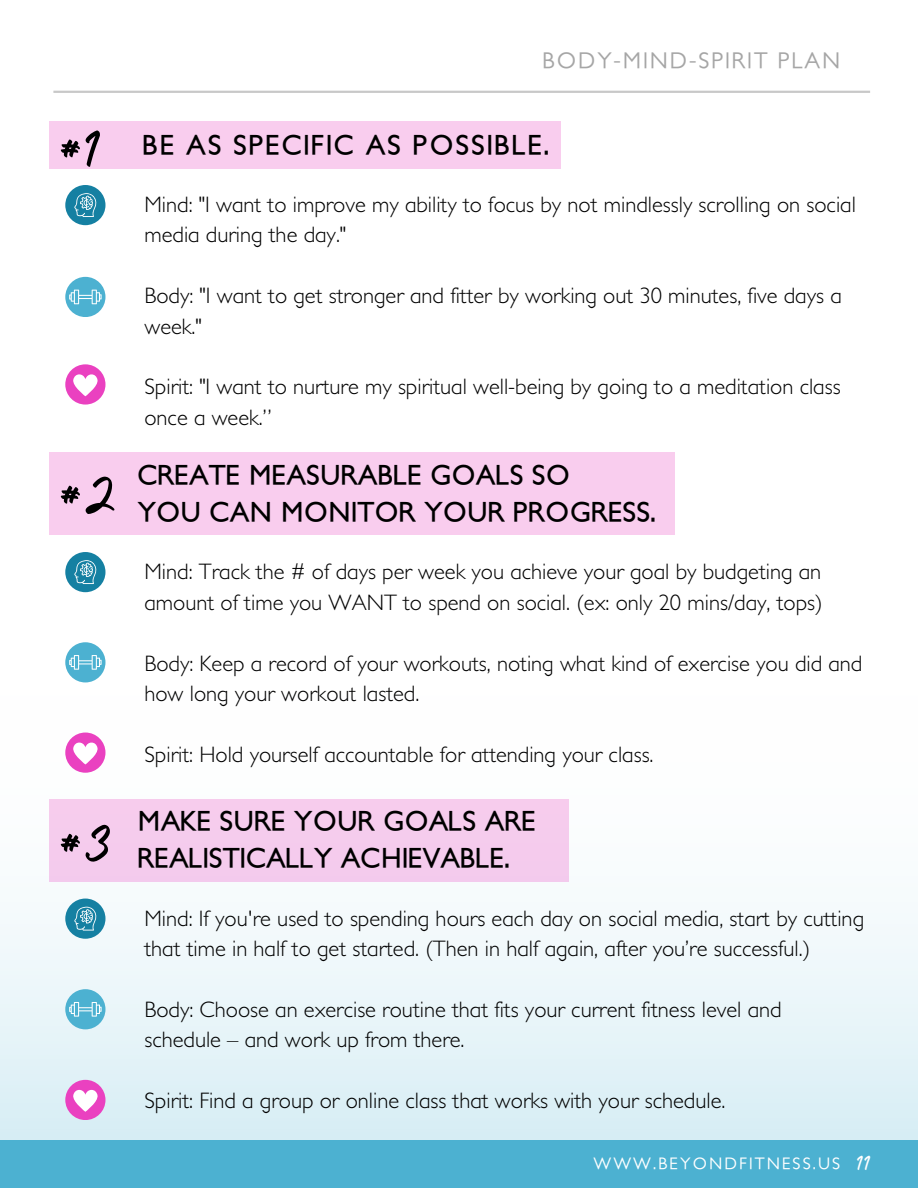
<style>
.page{position:relative;width:918px;height:1188px;background:#fff}
.page>*{position:absolute;margin:0;border:0;box-sizing:border-box;transform-origin:0 0}
.t1{font:67.8px "Holiday";color:#000}
.t2{font:62.4px "Holiday";color:#000}
.t3{font:700 27px "Petita";color:#000}
.t4{font:700 27px "Petita";letter-spacing:.06em;color:#000}
.t5{font:27px "Holiday";color:#fff}
.t6{font:300 22.5px "Petita";color:#000}
.t7{font:500 22.5px "Petita";letter-spacing:.08em;color:#a6a6a6}
.t8{font:500 16.5px "Petita";letter-spacing:.125em;color:#fff}
</style>
<div class="page">
<div style="left:50px;top:121px;width:511px;height:48px;background:#f9cdee"></div>
<div style="left:65px;top:277px;width:40px;height:40px;background:#4cb1d1;border-radius:50%"></div>
<svg style="left:69px;top:290px;width:33px;height:14px"></svg>
<div style="left:65px;top:185px;width:40px;height:40px;background:#1580a2;border-radius:50%"></div>
<svg style="left:74px;top:193px;width:23px;height:24px"></svg>
<div style="left:65px;top:364px;width:40px;height:41px;background:#ea41c0;border-radius:50%"></div>
<svg style="left:73px;top:374px;width:25px;height:22px"></svg>
<div style="left:0;top:696px;width:918px;height:492px;background:linear-gradient(to bottom,#fff,#d5ecf4)"></div>
<div style="left:50px;top:799px;width:519px;height:83px;background:#f5cced"></div>
<div style="left:50px;top:452px;width:625px;height:83px;background:#f9cdee"></div>
<hr style="left:53px;top:91px;width:817px;height:2px;background:#c8c8c8">
<div style="left:0;top:1141px;width:918px;height:47px;background:#4cb1d1"></div>
<div style="left:65px;top:642px;width:40px;height:40px;background:#4cb1d1;border-radius:50%"></div>
<svg style="left:69px;top:655px;width:33px;height:15px"></svg>
<div style="left:65px;top:552px;width:40px;height:40px;background:#1580a2;border-radius:50%"></div>
<svg style="left:74px;top:560px;width:23px;height:24px"></svg>
<div style="left:65px;top:733px;width:40px;height:40px;background:#ea41c0;border-radius:50%"></div>
<svg style="left:73px;top:742px;width:25px;height:22px"></svg>
<div style="left:65px;top:989px;width:40px;height:40px;background:#4cb1d1;border-radius:50%"></div>
<svg style="left:69px;top:1002px;width:33px;height:15px"></svg>
<div style="left:65px;top:899px;width:40px;height:40px;background:#1580a2;border-radius:50%"></div>
<svg style="left:74px;top:907px;width:23px;height:24px"></svg>
<div style="left:65px;top:1080px;width:40px;height:40px;background:#ea41c0;border-radius:50%"></div>
<svg style="left:73px;top:1089px;width:25px;height:23px"></svg>
<p class="t7" style="left:543px;top:47px;width:299px">BODY-MIND-SPIRIT PLAN</p>
<p class="t2" style="left:59px;top:97px;width:24px">#</p>
<p class="t1" style="left:84px;top:100px;width:20px">1</p>
<p class="t2" style="left:59px;top:443px;width:24px">#</p>
<p class="t1" style="left:84px;top:446px;width:34px">2</p>
<p class="t2" style="left:59px;top:791px;width:24px">#</p>
<p class="t1" style="left:84px;top:794px;width:30px">3</p>
<p class="t4" style="left:143px;top:128px;width:408px">BE AS SPECIFIC AS POSSIBLE.</p>
<p class="t6" style="left:144px;top:191px;width:713px">Mind: "I want to improve my ability to focus by not mindlessly scrolling on social</p>
<p class="t6" style="left:144px;top:222px;width:203px">media during the day."</p>
<p class="t6" style="left:144px;top:283px;width:699px">Body: "I want to get stronger and fitter by working out 30 minutes, five days a</p>
<p class="t6" style="left:144px;top:313px;width:59px">week."</p>
<p class="t6" style="left:144px;top:374px;width:698px">Spirit: "I want to nurture my spiritual well-being by going to a meditation class</p>
<p class="t6" style="left:144px;top:404px;width:129px">once a week.”</p>
<p class="t3" style="left:137px;top:458px;width:434px">CREATE MEASURABLE GOALS SO</p>
<p class="t3" style="left:137px;top:495px;width:520px">YOU CAN MONITOR YOUR PROGRESS.</p>
<p class="t6" style="left:144px;top:559px;width:678px">Mind: Track the # of days per week you achieve your goal by budgeting an</p>
<p class="t6" style="left:144px;top:589px;width:680px">amount of time you WANT to spend on social. (ex: only 20 mins/day, tops)</p>
<p class="t6" style="left:144px;top:650px;width:719px">Body: Keep a record of your workouts, noting what kind of exercise you did and</p>
<p class="t6" style="left:144px;top:680px;width:276px">how long your workout lasted.</p>
<p class="t6" style="left:144px;top:741px;width:511px">Spirit: Hold yourself accountable for attending your class.</p>
<p class="t3" style="left:137px;top:804px;width:400px">MAKE SURE YOUR GOALS ARE</p>
<p class="t3" style="left:137px;top:842px;width:374px">REALISTICALLY ACHIEVABLE.</p>
<p class="t6" style="left:144px;top:905px;width:721px">Mind: If you're used to spending hours each day on social media, start by cutting</p>
<p class="t6" style="left:144px;top:935px;width:667px">that time in half to get started. (Then in half again, after you’re successful.)</p>
<p class="t6" style="left:144px;top:996px;width:639px">Body: Choose an exercise routine that fits your current fitness level and</p>
<p class="t6" style="left:144px;top:1027px;width:322px">schedule – and work up from there.</p>
<p class="t6" style="left:144px;top:1087px;width:583px">Spirit: Find a group or online class that works with your schedule.</p>
<p class="t8" style="left:593px;top:1153px;width:248px">WWW.BEYONDFITNESS.US</p>
<p class="t5" style="left:856px;top:1144px;width:16px">11</p>
</div>
